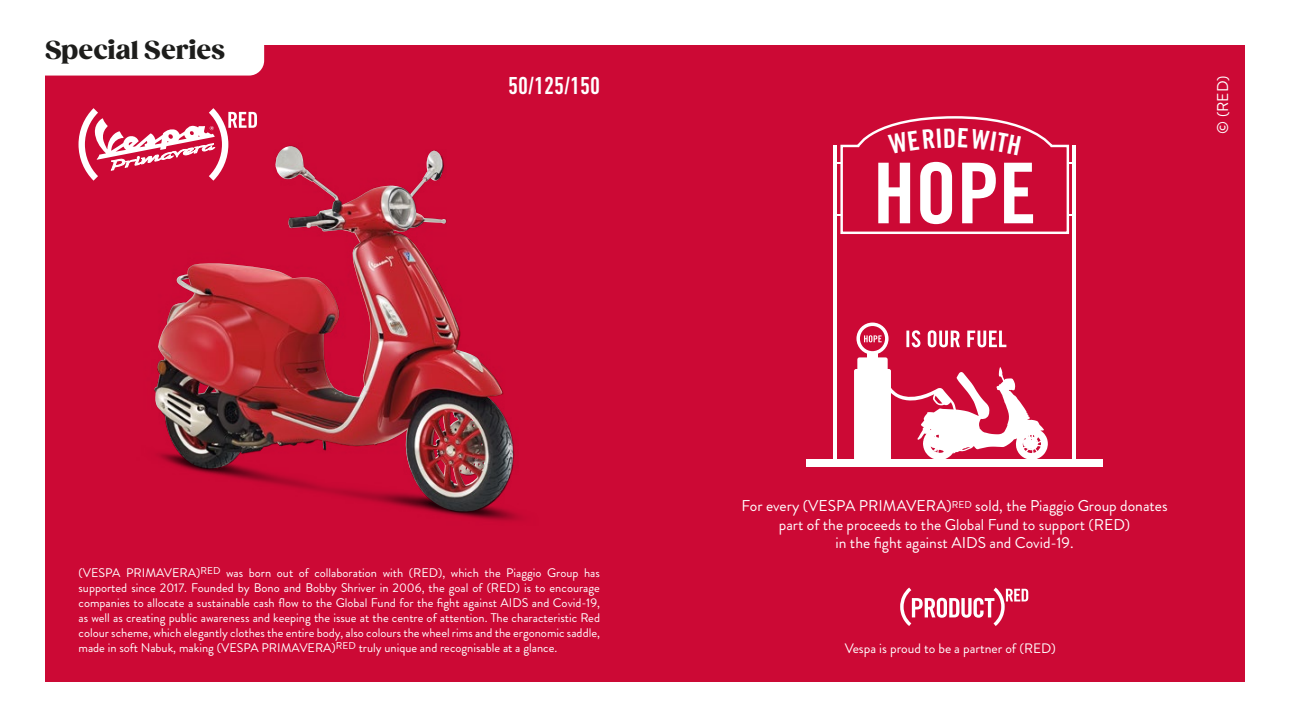
<style>
.page{position:relative;width:1290px;height:727px;background:#fff}
.page>*{position:absolute;margin:0;border:0;box-sizing:border-box;transform-origin:0 0}
.t1{font:900 25px "Gazpacho";color:#1d1d1b}
.t2{font:500 condensed 25px "DIN Next LT Pro";color:#fff}
.t3{font:15.62px/18.8px "Brandon Grotesque";color:#fff;text-align:center}
.t4{font:13.75px "Brandon Grotesque";color:#fff}
.t5{font:12.5px/15px "Brandon Grotesque";color:#fff;text-align:justify}
</style>
<div class="page">
<div style="left:45px;top:45px;width:1200px;height:636px;background:#cc0935"></div>
<svg style="left:900px;top:587px;width:128px;height:39px"></svg>
<hr style="left:833px;top:145px;width:3px;height:314px;background:#fff">
<hr style="left:1072px;top:145px;width:3px;height:314px;background:#fff">
<div style="left:854px;top:369px;width:37px;height:94px;background:#fff;border-radius:2px"></div>
<div style="left:857px;top:357px;width:31px;height:78px;background:#fff;border-radius:2px"></div>
<div style="left:867px;top:352px;width:10px;height:6px;background:#fff"></div>
<svg style="left:856px;top:322px;width:32px;height:32px"></svg>
<svg style="left:906px;top:330px;width:100px;height:17px"></svg>
<div style="left:806px;top:459px;width:296px;height:7px;background:#fff"></div>
<svg style="left:887px;top:361px;width:161px;height:98px"></svg>
<svg style="left:79px;top:108px;width:178px;height:73px"></svg>
<img style="left:115px;top:136px;width:407px;height:385px">
<img style="left:252px;top:150px;width:119px;height:247px">
<div style="left:0;top:31px;width:264px;height:44px;background:#fff;border-radius:15px"></div>
<svg style="left:836px;top:116px;width:236px;height:119px"></svg>
<h1 class="t1" style="left:45px;top:35px;width:181px">Special Series</h1>
<h1 class="t2" style="left:508px;top:72px;width:93px">50/125/150</h1>
<p class="t3" style="left:1214px;top:134px;width:60px;rotate:-90deg">© (RED)</p>
<p class="t5" style="left:79px;top:565px;width:523px">(VESPA PRIMAVERA)<sup>RED</sup> was born out of collaboration with (RED), which the Piaggio Group has supported since 2017. Founded by Bono and Bobby Shriver in 2006, the goal of (RED) is to encourage companies to allocate a sustainable cash flow to the Global Fund for the fight against AIDS and Covid-19, as well as creating public awareness and keeping the issue at the centre of attention. The characteristic Red colour scheme, which elegantly clothes the entire body, also colours the wheel rims and the ergonomic saddle, made in soft Nabuk, making (VESPA PRIMAVERA)<sup>RED</sup> truly unique and recognisable at a glance.</p>
<p class="t3" style="left:741px;top:496px;width:428px">For every (VESPA PRIMAVERA)<sup>RED</sup> sold, the Piaggio Group donates part of the proceeds to the Global Fund to support (RED)<br>in the fight against AIDS and Covid-19.</p>
<p class="t4" style="left:845px;top:638px;width:213px">Vespa is proud to be a partner of (RED)</p>
</div>
